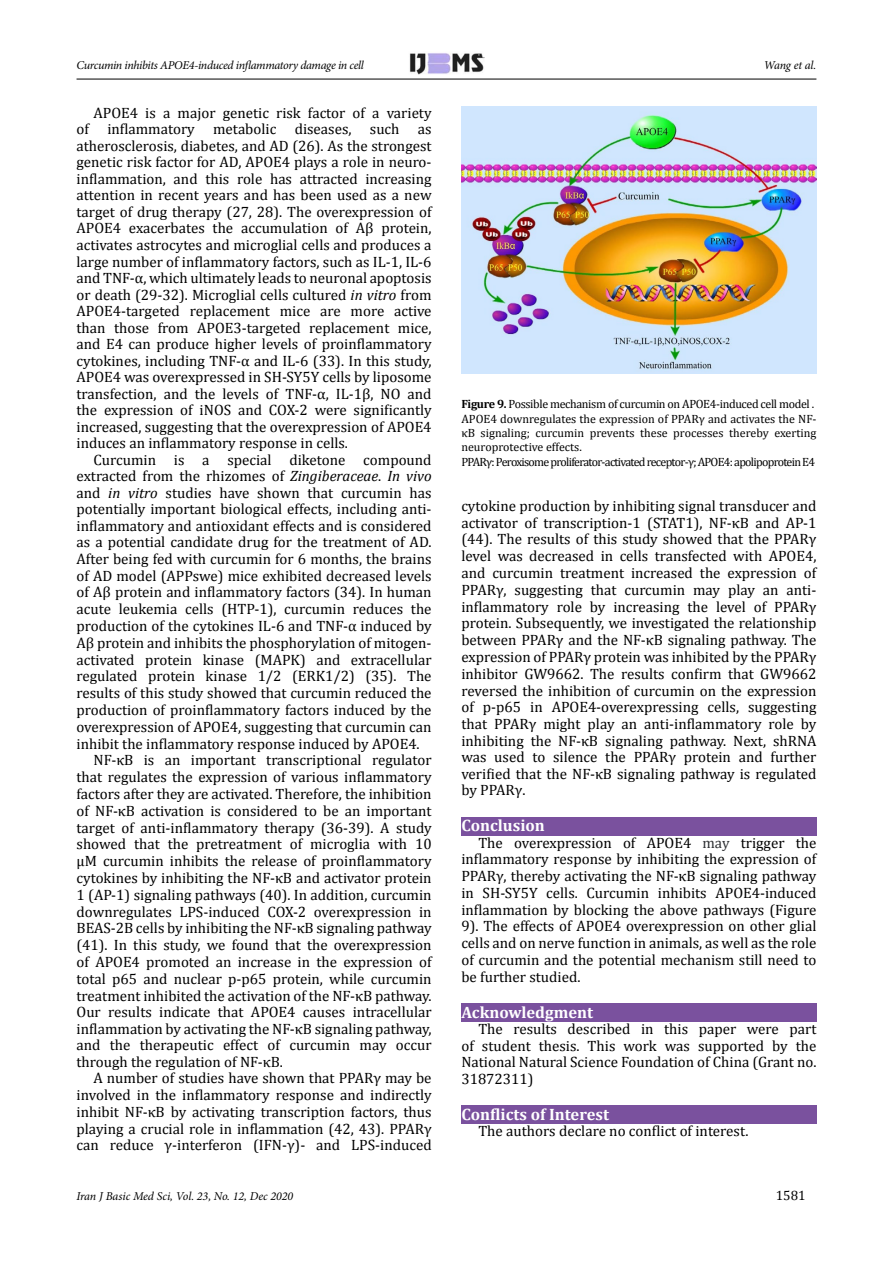
<style>
.page{position:relative;width:893px;height:1263px;background:#fff}
.page>*{position:absolute;margin:0;border:0;box-sizing:border-box;transform-origin:0 0}
.t1{font:700 16.5px "Cambria";color:#fff}
.t2{font:15px/16.8px "Cambria";color:#000;text-align:justify}
.t3{font:13.5px "Cambria";color:#000}
.t4{font:12px/14.4px "Cambria";letter-spacing:-.015em;color:#000}
.t5{font:italic 12px "Minion Pro";letter-spacing:-.025em;color:#000}
.t6{font:italic 12px "Minion Pro";letter-spacing:-.005em;color:#000}
.s1{color:#080000}
.s2{font-style:italic}
.s3{font-weight:700}
.s4{color:#2e3033}
</style>
<div class="page">
<img style="left:409px;top:53px;width:76px;height:22px">
<hr style="left:77px;top:79px;width:739px;height:1px;background:#000">
<div style="left:461px;top:817px;width:355px;height:18px;background:#7a519e"></div>
<div style="left:461px;top:1003px;width:355px;height:19px;background:#7a519e"></div>
<div style="left:461px;top:1105px;width:355px;height:19px;background:#7a519e"></div>
<img style="left:461px;top:106px;width:356px;height:267px">
<p class="t5" style="left:77px;top:57px;width:289px">Curcumin inhibits APOE4-induced inflammatory damage in cell</p>
<p class="t5" style="left:764px;top:57px;width:54px">Wang et al.</p>
<p class="t2" style="left:77px;top:105px;width:357px;text-indent:17px">APOE4 is a major genetic risk factor of a variety of inflammatory metabolic diseases, such as atherosclerosis, diabetes, and AD (26). As the strongest genetic risk factor for AD, APOE4 plays a role in neuro&shy;inflammation, and this role has attracted increasing attention in recent years and has been used as a new target of drug therapy (27<span class="s1">,</span> 28). The overexpression of APOE4 exacerbates the accumulation of Aβ protein, activates astrocytes and microglial cells and produces a large number of inflammatory factors, such as IL-1, IL-6 and TNF-α, which ultimately leads to neuronal apoptosis or death (29-32). Microglial cells cultured <span class="s2">in vitro</span> from APOE4-targeted replacement mice are more active than those from APOE3-targeted replacement mice, and E4 can produce higher levels of proinflammatory cytokines, including TNF-α and IL-6 (33). In this study, APOE4 was overexpressed in SH-SY5Y cells by liposome transfection, and the levels of TNF-α, IL-1β, NO and the expression of iNOS and COX-2 were significantly increased, suggesting that the overexpression of APOE4 induces an inflammatory response in cells.</p>
<p class="t2" style="left:94px;top:451px;width:340px">Curcumin is a special diketone compound</p>
<p class="t2" style="left:77px;top:467px;width:357px">extracted from the rhizomes of <span class="s2">Zingiberaceae</span>. <span class="s2">In vivo</span></p>
<p class="t2" style="left:77px;top:484px;width:357px">and <span class="s2">in vitro</span> studies have shown that curcumin has</p>
<p class="t2" style="left:77px;top:500px;width:357px">potentially important biological effects, including anti-</p>
<p class="t2" style="left:77px;top:517px;width:357px">inflammatory and antioxidant effects and is considered</p>
<p class="t2" style="left:77px;top:533px;width:357px">as a potential candidate drug for the treatment of AD.</p>
<p class="t2" style="left:77px;top:550px;width:357px">After being fed with curcumin for 6 months, the brains</p>
<p class="t2" style="left:77px;top:567px;width:357px">of AD model (APPswe) mice exhibited decreased levels</p>
<p class="t2" style="left:77px;top:584px;width:357px">of Aβ protein and inflammatory factors (34). In human</p>
<p class="t2" style="left:77px;top:601px;width:357px">acute leukemia cells (HTP-1), curcumin reduces the</p>
<p class="t2" style="left:77px;top:617px;width:357px">production of the cytokines IL-6 and TNF-α induced by</p>
<p class="t2" style="left:77px;top:634px;width:357px">Aβ protein and inhibits the phosphorylation of mitogen-</p>
<p class="t2" style="left:77px;top:651px;width:357px">activated protein kinase (MAPK) and extracellular</p>
<p class="t2" style="left:77px;top:668px;width:357px">regulated protein kinase 1/2 (ERK1/2) (35). The</p>
<p class="t2" style="left:77px;top:685px;width:357px">results of this study showed that curcumin reduced the</p>
<p class="t2" style="left:77px;top:701px;width:357px">production of proinflammatory factors induced by the</p>
<p class="t2" style="left:77px;top:718px;width:357px">overexpression of APOE4, suggesting that curcumin can</p>
<p class="t2" style="left:77px;top:735px;width:345px">inhibit the inflammatory response induced by APOE4.</p>
<p class="t2" style="left:94px;top:752px;width:340px">NF-κB is an important transcriptional regulator</p>
<p class="t2" style="left:77px;top:769px;width:357px">that regulates the expression of various inflammatory</p>
<p class="t2" style="left:77px;top:785px;width:357px">factors after they are activated. Therefore, the inhibition</p>
<p class="t2" style="left:77px;top:802px;width:357px">of NF-κB activation is considered to be an important</p>
<p class="t2" style="left:77px;top:819px;width:357px">target of anti-inflammatory therapy (36-39). A study</p>
<p class="t2" style="left:77px;top:836px;width:357px">showed that the pretreatment of microglia with 10</p>
<p class="t2" style="left:77px;top:853px;width:357px">μM curcumin inhibits the release of proinflammatory</p>
<p class="t2" style="left:77px;top:869px;width:357px">cytokines by inhibiting the NF-κB and activator protein</p>
<p class="t2" style="left:77px;top:886px;width:357px">1 (AP-1) signaling pathways (40). In addition, curcumin</p>
<p class="t2" style="left:77px;top:903px;width:357px">downregulates LPS-induced COX-2 overexpression in</p>
<p class="t2" style="left:77px;top:920px;width:357px">BEAS-2B cells by inhibiting the NF-κB signaling pathway</p>
<p class="t2" style="left:77px;top:937px;width:357px">(41). In this study, we found that the overexpression</p>
<p class="t2" style="left:77px;top:953px;width:357px">of APOE4 promoted an increase in the expression of</p>
<p class="t2" style="left:77px;top:970px;width:357px">total p65 and nuclear p-p65 protein, while curcumin</p>
<p class="t2" style="left:77px;top:987px;width:357px">treatment inhibited the activation of the NF-κB pathway.</p>
<p class="t2" style="left:77px;top:1003px;width:357px">Our results indicate that APOE4 causes intracellular</p>
<p class="t2" style="left:77px;top:1020px;width:357px">inflammation by activating the NF-κB signaling pathway,</p>
<p class="t2" style="left:77px;top:1036px;width:357px">and the therapeutic effect of curcumin may occur</p>
<p class="t2" style="left:77px;top:1053px;width:208px">through the regulation of NF-κB.</p>
<p class="t2" style="left:94px;top:1069px;width:340px">A number of studies have shown that PPARγ may be</p>
<p class="t2" style="left:77px;top:1086px;width:357px">involved in the inflammatory response and indirectly</p>
<p class="t2" style="left:77px;top:1103px;width:357px">inhibit NF-κB by activating transcription factors, thus</p>
<p class="t2" style="left:77px;top:1120px;width:357px">playing a crucial role in inflammation (42, 43). PPARγ</p>
<p class="t2" style="left:77px;top:1137px;width:357px">can reduce γ-interferon (IFN-γ)- and LPS-induced</p>
<p class="t4" style="left:461px;top:397px;width:357px"><span class="s3">Figure 9.</span> Possible mechanism of curcumin on APOE4-induced cell model .<br>APOE4 downregulates the expression of PPARγ and activates the NF&shy;κB signaling; curcumin prevents these processes thereby exerting neuroprotective effects.<br>PPARγ: Peroxisome proliferator-activated receptor-γ; APOE4: apolipoprotein E4</p>
<p class="t2" style="left:461px;top:497px;width:357px">cytokine production by inhibiting signal transducer and activator of transcription-1 (STAT1), NF-κB and AP-1 (44). The results of this study showed that the PPARγ level was decreased in cells transfected with APOE4, and curcumin treatment increased the expression of PPARγ, suggesting that curcumin may play an anti&shy;inflammatory role by increasing the level of PPARγ protein. Subsequently, we investigated the relationship between PPARγ and the NF-κB signaling pathway. The expression of PPARγ protein was inhibited by the PPARγ inhibitor GW9662. The results confirm that GW9662 reversed the inhibition of curcumin on the expression of p-p65 in APOE4-overexpressing cells, suggesting that PPARγ might play an anti-inflammatory role by inhibiting the NF-κB signaling pathway. Next, shRNA was used to silence the PPARγ protein and further verified that the NF-κB signaling pathway is regulated by PPARγ.</p>
<p class="t1" style="left:461px;top:814px;width:85px">Conclusion</p>
<p class="t2" style="left:461px;top:834px;width:357px;text-indent:17px">The overexpression of APOE4 <span class="s4">may</span> trigger the inflammatory response by inhibiting the expression of PPARγ, thereby activating the NF-κB signaling pathway in SH-SY5Y cells. Curcumin inhibits APOE4-induced inflammation by blocking the above pathways (Figure 9). The effects of APOE4 overexpression on other glial cells and on nerve function in animals, as well as the role of curcumin and the potential mechanism still need to be further studied.</p>
<p class="t1" style="left:461px;top:1000px;width:133px">Acknowledgment</p>
<p class="t2" style="left:461px;top:1021px;width:357px;text-indent:17px">The results described in this paper were part of student thesis. This work was supported by the National Natural Science Foundation of China (Grant no.<br>31872311)</p>
<p class="t1" style="left:461px;top:1102px;width:149px">Conflicts of Interest</p>
<p class="t2" style="left:478px;top:1123px;width:271px">The authors declare no conflict of interest.</p>
<p class="t6" style="left:77px;top:1187px;width:218px">Iran J Basic Med Sci, Vol. 23, No. 12, Dec 2020</p>
<p class="t3" style="left:776px;top:1187px;width:31px">1581</p>
</div>
